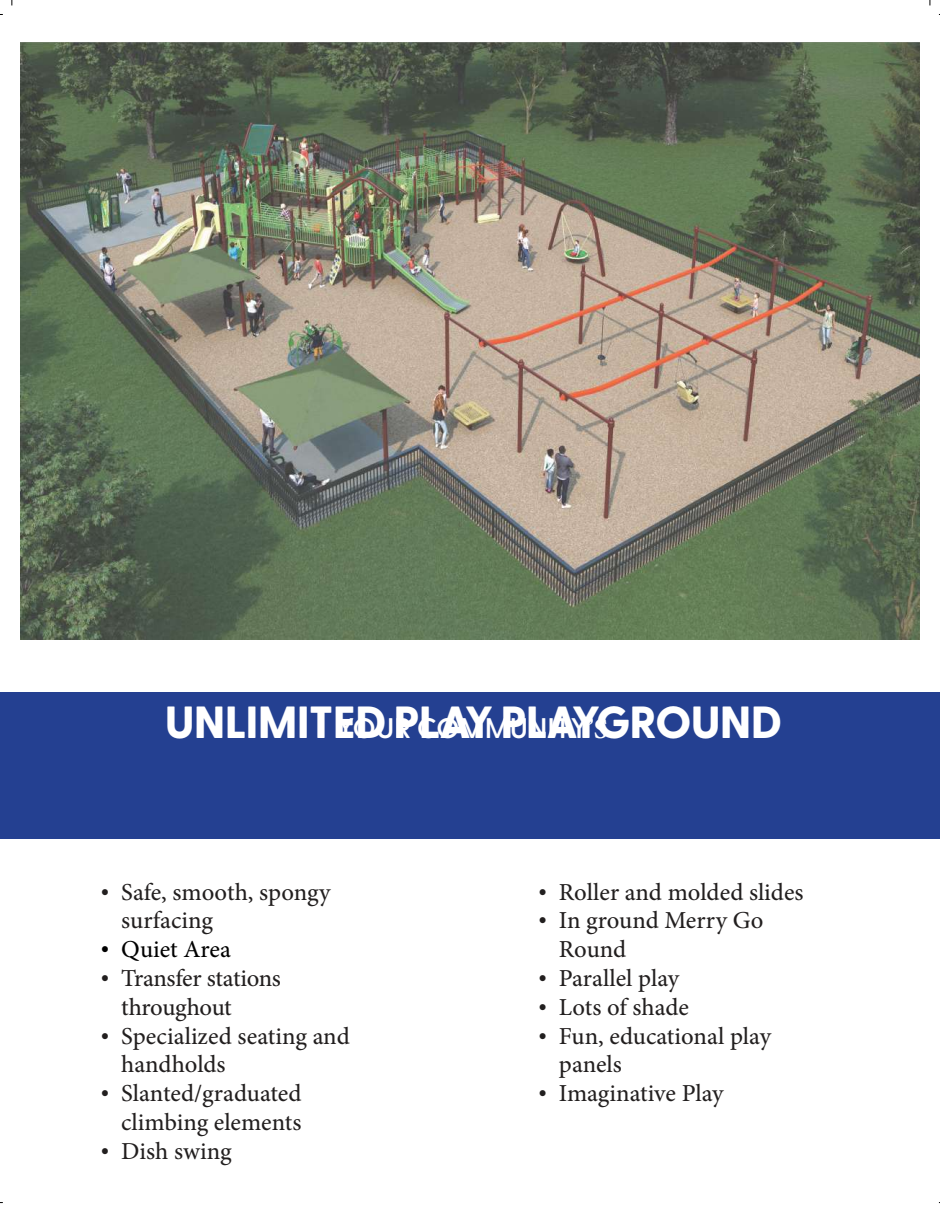
<style>
.page{position:relative;width:940px;height:1211px;background:#fff}
.page>*{position:absolute;margin:0;border:0;box-sizing:border-box;transform-origin:0 0}
.t1{font:800 45px "Greycliff CF";letter-spacing:-.02em;color:#fff}
.t2{font:600 28.35px "Greycliff CF";color:#fff}
.t3{font:24px/28.8px "Adobe Hebrew";letter-spacing:-.005em;color:#221f1f}
.t4{font:24px "Adobe Hebrew";color:#000}
.s1{font-family:"Minion Pro";font-weight:700}
.s2{font-family:"Times New Roman"}
</style>
<div class="page">
<div style="left:0;top:693px;width:940px;height:146px;background:#244091"></div>
<img style="left:21px;top:43px;width:899px;height:596px">
<h1 class="t1" style="left:165px;top:688px;width:619px">UNLIMITED PLAY PLAYGROUND</h1>
<p class="t2" style="left:337px;top:707px;width:273px">YOUR COMMUNITY’<span class="s1">S</span></p>
<p class="t3" style="left:121px;top:877px;width:211px;text-indent:-20px"><span class="s2">•</span> Safe, smooth, spongy surfacing</p>
<p class="t4" style="left:101px;top:935px;width:132px"><span class="s2">•</span> Quiet Area</p>
<p class="t3" style="left:121px;top:964px;width:161px;text-indent:-20px"><span class="s2">•</span> Transfer stations throughout</p>
<p class="t3" style="left:121px;top:1021px;width:230px;text-indent:-20px"><span class="s2">•</span> Specialized seating and handholds</p>
<p class="t3" style="left:101px;top:1079px;width:202px;text-align:right"><span class="s2">•</span> Slanted/graduated climbing elements</p>
<p class="t3" style="left:101px;top:1137px;width:132px"><span class="s2">•</span> Dish swing</p>
<p class="t3" style="left:538px;top:877px;width:267px"><span class="s2">•</span> Roller and molded slides</p>
<p class="t3" style="left:559px;top:906px;width:206px;text-indent:-20px"><span class="s2">•</span> In ground Merry Go<br>Round</p>
<p class="t3" style="left:538px;top:964px;width:142px"><span class="s2">•</span> Parallel play</p>
<p class="t3" style="left:538px;top:993px;width:152px"><span class="s2">•</span> Lots of shade</p>
<p class="t3" style="left:559px;top:1021px;width:214px;text-indent:-20px"><span class="s2">•</span> Fun, educational play panels</p>
<p class="t3" style="left:538px;top:1079px;width:187px"><span class="s2">•</span> Imaginative Play</p>
</div>
